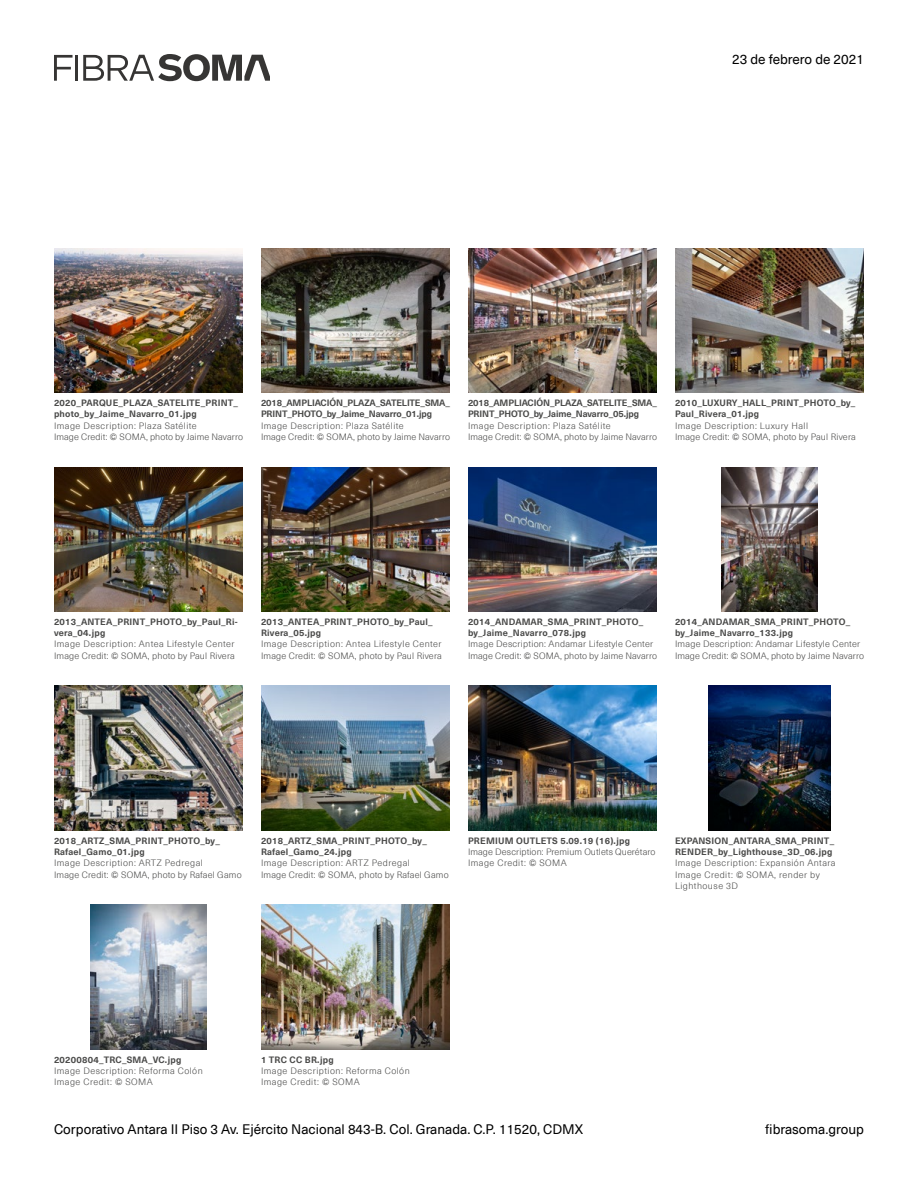
<style>
.page{position:relative;width:918px;height:1188px;background:#fff}
.page>*{position:absolute;margin:0;border:0;box-sizing:border-box;transform-origin:0 0}
.t1{font:13.5px "Neue Haas Unica Pro";color:#000}
.t2{font:300 9px/11.2px "Neue Haas Unica Pro";letter-spacing:.03em;color:#4a4a49}
.t3{font:700 9px/11.2px "Neue Haas Unica Pro";letter-spacing:.02em;color:#4a4a49}
.t4{font:300 9px/11.2px "Neue Haas Unica Pro";letter-spacing:.05em;color:#4a4a49}
.t5{font:700 9px/11.2px "Neue Haas Unica Pro";letter-spacing:-.01em;color:#4a4a49}
.t6{font:300 9px/11.2px "Neue Haas Unica Pro";letter-spacing:.01em;color:#4a4a49}
</style>
<div class="page">
<svg style="left:54px;top:55px;width:19px;height:26px"></svg>
<hr style="left:75px;top:55px;width:3px;height:26px;background:#363534">
<svg style="left:83px;top:54px;width:187px;height:27px"></svg>
<img style="left:261px;top:248px;width:189px;height:145px">
<img style="left:468px;top:248px;width:189px;height:145px">
<img style="left:54px;top:248px;width:189px;height:145px">
<img style="left:675px;top:248px;width:189px;height:145px">
<img style="left:54px;top:467px;width:189px;height:145px">
<img style="left:261px;top:467px;width:189px;height:145px">
<img style="left:54px;top:686px;width:189px;height:144px">
<img style="left:468px;top:467px;width:189px;height:145px">
<img style="left:721px;top:467px;width:97px;height:145px">
<img style="left:261px;top:686px;width:189px;height:144px">
<img style="left:468px;top:686px;width:189px;height:144px">
<img style="left:261px;top:905px;width:189px;height:144px">
<img style="left:91px;top:905px;width:115px;height:144px">
<img style="left:708px;top:686px;width:123px;height:144px">
<h1 class="t1" style="left:732px;top:51px;width:133px">23 de febrero de 2021</h1>
<p class="t3" style="left:54px;top:397px;width:186px">2020_PARQUE_PLAZA_SATELITE_PRINT_ photo_by_Jaime_Navarro_01.jpg</p>
<p class="t2" style="left:54px;top:420px;width:191px">Image Description: Plaza Satélite<br>Image Credit: © SOMA, photo by Jaime Navarro</p>
<p class="t5" style="left:261px;top:397px;width:190px">2018_AMPLIACIÓN_PLAZA_SATELITE_SMA_<br>PRINT_PHOTO_by_Jaime_Navarro_01.jpg</p>
<p class="t2" style="left:261px;top:420px;width:191px">Image Description: Plaza Satélite<br>Image Credit: © SOMA, photo by Jaime Navarro</p>
<p class="t5" style="left:468px;top:397px;width:190px">2018_AMPLIACIÓN_PLAZA_SATELITE_SMA_<br>PRINT_PHOTO_by_Jaime_Navarro_05.jpg</p>
<p class="t2" style="left:468px;top:420px;width:191px">Image Description: Plaza Satélite<br>Image Credit: © SOMA, photo by Jaime Navarro</p>
<p class="t3" style="left:675px;top:397px;width:182px">2010_LUXURY_HALL_PRINT_PHOTO_by_<br>Paul_Rivera_01.jpg</p>
<p class="t2" style="left:675px;top:420px;width:182px">Image Description: Luxury Hall<br>Image Credit: © SOMA, photo by Paul Rivera</p>
<p class="t3" style="left:54px;top:616px;width:185px">2013_ANTEA_PRINT_PHOTO_by_Paul_Ri&shy;vera_04.jpg</p>
<p class="t2" style="left:54px;top:639px;width:182px">Image Description: Antea Lifestyle Center<br>Image Credit: © SOMA, photo by Paul Rivera</p>
<p class="t3" style="left:261px;top:616px;width:173px">2013_ANTEA_PRINT_PHOTO_by_Paul_<br>Rivera_05.jpg</p>
<p class="t2" style="left:261px;top:639px;width:182px">Image Description: Antea Lifestyle Center<br>Image Credit: © SOMA, photo by Paul Rivera</p>
<p class="t3" style="left:468px;top:616px;width:177px">2014_ANDAMAR_SMA_PRINT_PHOTO_ by_Jaime_Navarro_078.jpg</p>
<p class="t2" style="left:468px;top:639px;width:191px">Image Description: Andamar Lifestyle Center<br>Image Credit: © SOMA, photo by Jaime Navarro</p>
<p class="t3" style="left:675px;top:616px;width:177px">2014_ANDAMAR_SMA_PRINT_PHOTO_ by_Jaime_Navarro_133.jpg</p>
<p class="t2" style="left:675px;top:639px;width:191px">Image Description: Andamar Lifestyle Center<br>Image Credit: © SOMA, photo by Jaime Navarro</p>
<p class="t3" style="left:54px;top:835px;width:167px">2018_ARTZ_SMA_PRINT_PHOTO_by_<br>Rafael_Gamo_01.jpg</p>
<p class="t2" style="left:54px;top:858px;width:189px">Image Description: ARTZ Pedregal<br>Image Credit: © SOMA, photo by Rafael Gamo</p>
<p class="t3" style="left:261px;top:835px;width:167px">2018_ARTZ_SMA_PRINT_PHOTO_by_<br>Rafael_Gamo_24.jpg</p>
<p class="t2" style="left:261px;top:858px;width:189px">Image Description: ARTZ Pedregal<br>Image Credit: © SOMA, photo by Rafael Gamo</p>
<p class="t3" style="left:468px;top:835px;width:164px">PREMIUM OUTLETS 5.09.19 (16).jpg</p>
<p class="t6" style="left:468px;top:846px;width:189px">Image Description: Premium Outlets Querétaro<br>Image Credit: © SOMA</p>
<p class="t3" style="left:675px;top:835px;width:161px">EXPANSION_ANTARA_SMA_PRINT_<br>RENDER_by_Lighthouse_3D_06.jpg</p>
<p class="t4" style="left:675px;top:858px;width:162px">Image Description: Expansión Antara<br>Image Credit: © SOMA, render by<br>Lighthouse 3D</p>
<p class="t3" style="left:54px;top:1054px;width:129px">20200804_TRC_SMA_VC.jpg</p>
<p class="t4" style="left:54px;top:1065px;width:150px">Image Description: Reforma Colón<br>Image Credit: © SOMA</p>
<p class="t3" style="left:261px;top:1054px;width:74px">1 TRC CC BR.jpg</p>
<p class="t4" style="left:261px;top:1065px;width:150px">Image Description: Reforma Colón<br>Image Credit: © SOMA</p>
<h1 class="t1" style="left:54px;top:1121px;width:531px">Corporativo Antara II Piso 3 Av. Ejército Nacional 843-B. Col. Granada. C.P. 11520, CDMX</h1>
<h1 class="t1" style="left:765px;top:1121px;width:100px">fibrasoma.group</h1>
</div>
